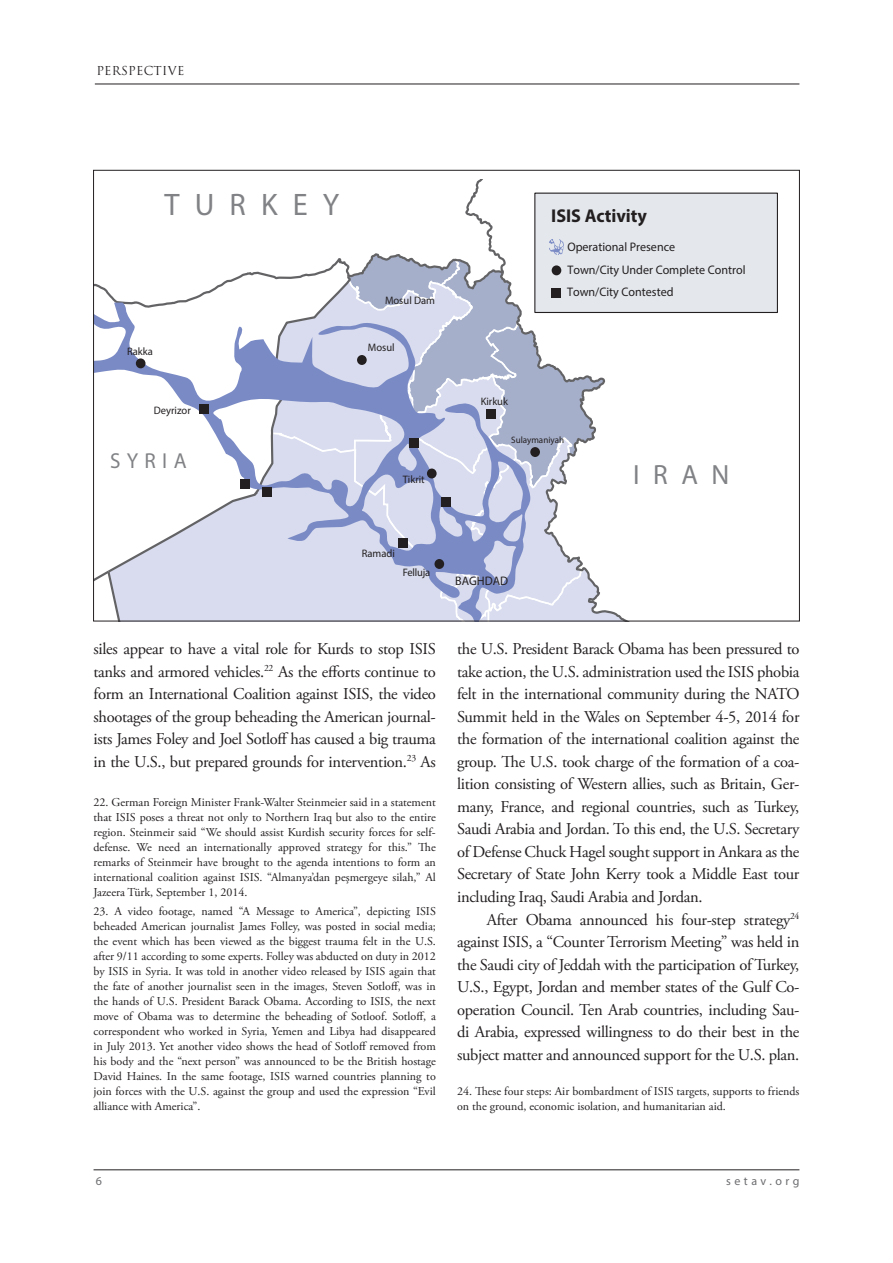
<style>
.page{position:relative;width:893px;height:1263px;background:#fff}
.page>*{position:absolute;margin:0;border:0;box-sizing:border-box;transform-origin:0 0}
.t1{font:31.2px "Myriad Pro";letter-spacing:.5em;color:#808285}
.t2{font:27.9px "Myriad Pro";color:#808285}
.t3{font:21.75px "Myriad Pro";letter-spacing:.3em;color:#808285}
.t4{font:700 18.6px "Myriad Pro";color:#231f20}
.ana_metin{font:16.5px/22.5px "Adobe Garamond Pro";letter-spacing:-.02em;color:#231f20;text-align:justify}
.t5{font:12.45px "Myriad Pro";color:#231f20}
.Paragraph_Style_1{font:12px/15px "Adobe Garamond Pro";color:#231f20;text-align:justify}
.t6{font:12px "Trajan Pro";letter-spacing:.025em;color:#231f20}
.t7{font:12px "Myriad Pro";letter-spacing:.29em;color:#6c6d70}
.t8{font:10.8px "Myriad Pro";color:#231f20}
.t9{font:10.8px "Myriad Pro";letter-spacing:-.02em;color:#231f20}
.t10{font:9.3px "Myriad Pro";color:#231f20}
</style>
<div class="page">
<hr style="left:94px;top:1169px;width:705px;height:1px;background:#231f20">
<hr style="left:95px;top:84px;width:704px;height:1px;background:#231f20">
<div style="left:535px;top:193px;width:242px;height:119px;background:#e4e8ed"></div>
<div style="left:534px;top:193px;width:244px;height:120px;border:1px solid #231f20"></div>
<svg style="left:95px;top:179px;width:536px;height:440px"></svg>
<p class="t6" style="left:96px;top:63px;width:89px">PERSPECTIVE</p>
<p class="t1" style="left:164px;top:185px;width:176px">TURKEY</p>
<p class="t8" style="left:127px;top:345px;width:27px">Rakka</p>
<p class="t8" style="left:154px;top:404px;width:39px">Deyrizor</p>
<p class="t3" style="left:110px;top:447px;width:78px">SYRIA</p>
<p class="t8" style="left:385px;top:294px;width:51px">Mosul Dam</p>
<p class="t8" style="left:368px;top:340px;width:28px">Mosul</p>
<p class="t8" style="left:403px;top:473px;width:24px">Tikrit</p>
<p class="t8" style="left:481px;top:395px;width:29px">Kirkuk</p>
<p class="t4" style="left:551px;top:204px;width:97px">ISIS Activity</p>
<p class="t5" style="left:567px;top:262px;width:180px">Town/City Under Complete Control</p>
<p class="t5" style="left:567px;top:239px;width:109px">Operational Presence</p>
<p class="t5" style="left:567px;top:284px;width:108px">Town/City Contested</p>
<p class="t10" style="left:511px;top:434px;width:54px">Sulaymaniyah</p>
<p class="t2" style="left:633px;top:457px;width:98px">IRAN</p>
<p class="t8" style="left:362px;top:547px;width:35px">Ramadi</p>
<p class="t9" style="left:403px;top:566px;width:29px">Felluja</p>
<p class="t5" style="left:455px;top:573px;width:55px">BAGHDAD</p>
<p class="ana_metin" style="left:94px;top:638px;width:344px">siles appear to have a vital role for Kurds to stop ISIS tanks and armored vehicles.<sup>22</sup> As the efforts continue to form an International Coalition against ISIS, the video shootages of the group beheading the American journal&shy;ists James Foley and Joel Sotloff has caused a big trauma in the U.S., but prepared grounds for intervention.<sup>23</sup> As</p>
<p class="Paragraph_Style_1" style="left:94px;top:795px;width:344px">22. German Foreign Minister Frank-Walter Steinmeier said in a statement that ISIS poses a threat not only to Northern Iraq but also to the entire region. Steinmeir said “We should assist Kurdish security forces for self&shy;defense. We need an internationally approved strategy for this.” The remarks of Steinmeir have brought to the agenda intentions to form an international coalition against ISIS. “Almanya’dan peşmergeye silah,” Al Jazeera Türk, September 1, 2014.</p>
<p class="Paragraph_Style_1" style="left:94px;top:904px;width:344px">23. A video footage, named “A Message to America”, depicting ISIS beheaded American journalist James Folley, was posted in social media; the event which has been viewed as the biggest trauma felt in the U.S. after 9/11 according to some experts. Folley was abducted on duty in 2012 by ISIS in Syria. It was told in another video released by ISIS again that the fate of another journalist seen in the images, Steven Sotloff, was in the hands of U.S. President Barack Obama. According to ISIS, the next move of Obama was to determine the beheading of Sotloof. Sotloff, a correspondent who worked in Syria, Yemen and Libya had disappeared in July 2013. Yet another video shows the head of Sotloff removed from his body and the “next person” was announced to be the British hostage David Haines. In the same footage, ISIS warned countries planning to join forces with the U.S. against the group and used the expression “Evil alliance with America”.</p>
<p class="ana_metin" style="left:457px;top:638px;width:344px">the U.S. President Barack Obama has been pressured to take action, the U.S. administration used the ISIS phobia felt in the international community during the NATO Summit held in the Wales on September 4-5, 2014 for the formation of the international coalition against the group. The U.S. took charge of the formation of a coa&shy;lition consisting of Western allies, such as Britain, Ger&shy;many, France, and regional countries, such as Turkey, Saudi Arabia and Jordan. To this end, the U.S. Secretary of Defense Chuck Hagel sought support in Ankara as the Secretary of State John Kerry took a Middle East tour including Iraq, Saudi Arabia and Jordan.</p>
<p class="ana_metin" style="left:457px;top:908px;width:344px;text-indent:30px">After Obama announced his four-step strategy<sup>24 </sup>against ISIS, a “Counter Terrorism Meeting” was held in the Saudi city of Jeddah with the participation of Turkey, U.S., Egypt, Jordan and member states of the Gulf Co&shy;operation Council. Ten Arab countries, including Sau&shy;di Arabia, expressed willingness to do their best in the subject matter and announced support for the U.S. plan.</p>
<p class="Paragraph_Style_1" style="left:457px;top:1084px;width:344px">24. These four steps: Air bombardment of ISIS targets, supports to friends on the ground, economic isolation, and humanitarian aid.</p>
<p class="t7" style="left:96px;top:1173px;width:8px">6</p>
<p class="t7" style="left:726px;top:1173px;width:75px">setav.org</p>
</div>
